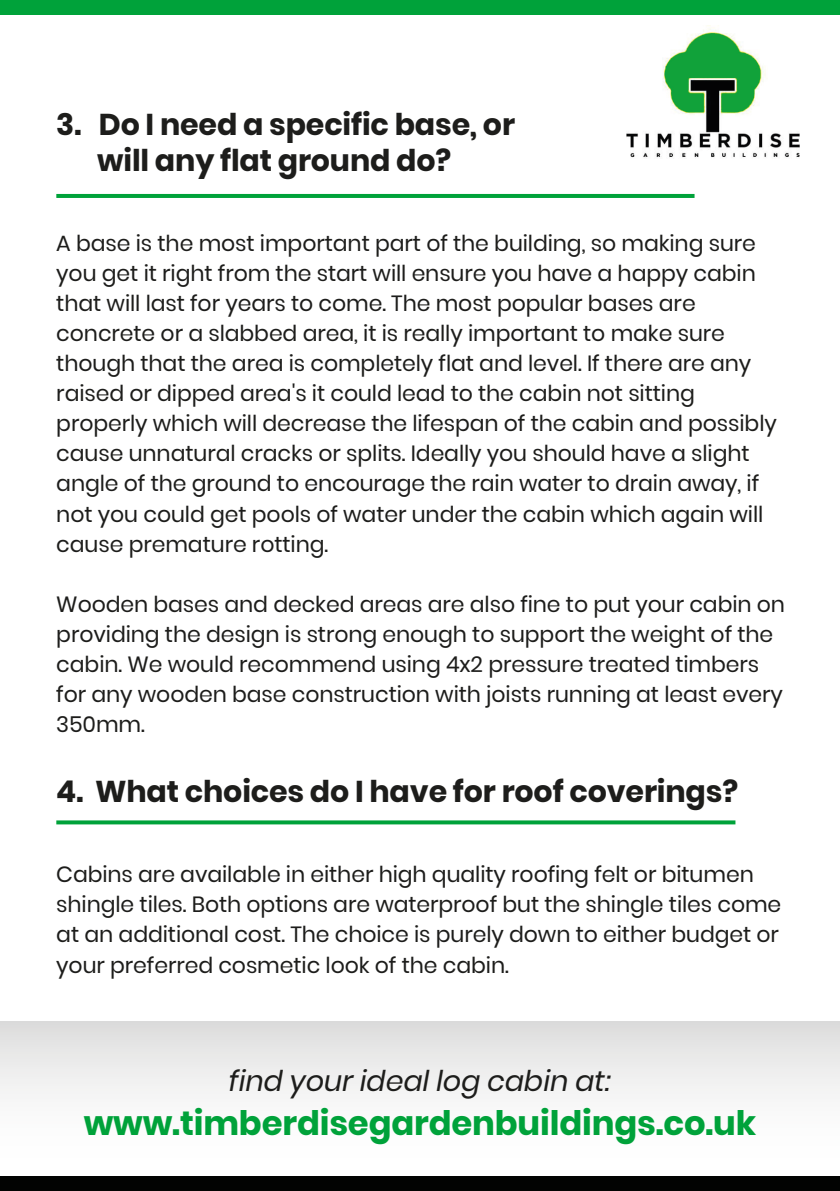
<style>
.page{position:relative;width:840px;height:1191px;background:#fff}
.page>*{position:absolute;margin:0;border:0;box-sizing:border-box;transform-origin:0 0}
.t1{font:700 33.8px "Poppins";letter-spacing:-.005em;color:#00a23a}
.t2{font:700 30px/36px "Poppins";letter-spacing:-.005em;color:#1d1d1b}
.t3{font:italic 28.6px "Poppins";letter-spacing:-.005em;color:#1d1d1b}
.t4{font:22px/30px "Poppins";letter-spacing:-.005em;color:#1d1d1b}
</style>
<div class="page">
<div style="left:0;top:1021px;width:839px;height:155px;background:linear-gradient(to bottom,#e0e0e0,#fff)"></div>
<div style="left:0;top:0;width:839px;height:14px;background:#00a23a"></div>
<div style="left:0;top:1176px;width:839px;height:15px;background:#020302"></div>
<img style="left:626px;top:28px;width:172px;height:130px">
<hr style="left:56px;top:194px;width:638px;height:4px;background:#00a23a">
<svg style="left:56px;top:820px;width:679px;height:4px;background:#1bab4e"></svg>
<h2 class="t2" style="left:97px;top:107px;width:419px;text-indent:-41px">3. Do I need a specific base, or will any flat ground do?</h2>
<p class="t4" style="left:56px;top:229px;width:721px">A base is the most important part of the building, so making sure you get it right from the start will ensure you have a happy cabin that will last for years to come. The most popular bases are concrete or a slabbed area, it is really important to make sure though that the area is completely flat and level. If there are any raised or dipped area's it could lead to the cabin not sitting properly which will decrease the lifespan of the cabin and possibly cause unnatural cracks or splits. Ideally you should have a slight angle of the ground to encourage the rain water to drain away, if not you could get pools of water under the cabin which again will cause premature rotting.</p>
<p class="t4" style="left:56px;top:589px;width:729px">Wooden bases and decked areas are also fine to put your cabin on providing the design is strong enough to support the weight of the cabin. We would recommend using 4x2 pressure treated timbers for any wooden base construction with joists running at least every 350mm.</p>
<h2 class="t2" style="left:56px;top:773px;width:683px">4. What choices do I have for roof coverings?</h2>
<p class="t4" style="left:56px;top:860px;width:726px">Cabins are available in either high quality roofing felt or bitumen shingle tiles. Both options are waterproof but the shingle tiles come at an additional cost. The choice is purely down to either budget or your preferred cosmetic look of the cabin.</p>
<h3 class="t3" style="left:229px;top:1064px;width:382px">find your ideal log cabin at:</h3>
<h1 class="t1" style="left:84px;top:1103px;width:673px">www.timberdisegardenbuildings.co.uk</h1>
</div>
